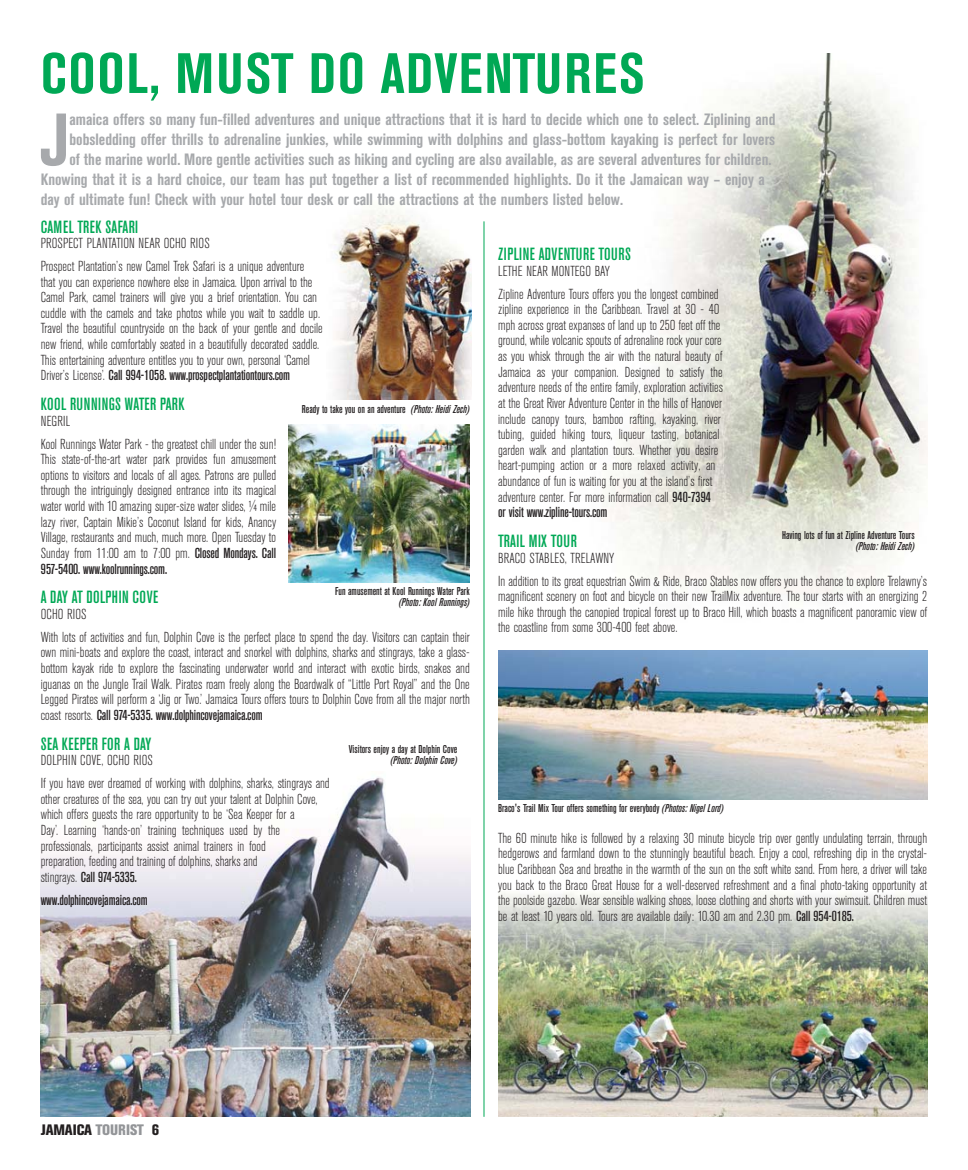
<style>
.page{position:relative;width:968px;height:1170px;background:#fff}
.page>*{position:absolute;margin:0;border:0;box-sizing:border-box;transform-origin:0 0}
.t1{font:700 condensed 72.75px "Akzidenz Grotesk BE";color:#a7a9ac}
.t2{font:700 condensed 56.25px "Akzidenz Grotesk BE";letter-spacing:.035em;color:#00a855}
.t3{font:500 condensed 17.5px "Akzidenz Grotesk BE";letter-spacing:.025em;color:#00a855}
.t4{font:700 condensed 16.25px "Akzidenz Grotesk BE";color:#a7a9ac}
.t5{font:800 condensed 15px "Akzidenz Grotesk BE";letter-spacing:-.005em;color:#231f20}
.t6{font:300 condensed 14.38px/15.6px "Akzidenz Grotesk BE";color:#231f20}
.t7{font:500 condensed 14.38px "Akzidenz Grotesk BE";letter-spacing:-.01em;color:#231f20}
.t8{font:500 condensed 11.25px "Akzidenz Grotesk BE";color:#231f20}
.t9{font:italic 500 condensed 11.25px "Akzidenz Grotesk BE";color:#231f20}
.s1{font-weight:500}
.s2{font-style:italic}
.s3{color:#939598}
</style>
<div class="page">
<img style="left:334px;top:209px;width:137px;height:191px">
<img style="left:41px;top:777px;width:429px;height:339px">
<img style="left:606px;top:53px;width:321px;height:546px">
<img style="left:498px;top:892px;width:429px;height:224px">
<hr style="left:483px;top:221px;width:1px;height:895px;background:#00a855">
<img style="left:498px;top:650px;width:429px;height:149px">
<img style="left:288px;top:424px;width:181px;height:158px">
<h2 class="t2" style="left:41px;top:53px;width:605px">COOL, MUST DO ADVENTURES</h2>
<h1 class="t1" style="left:41px;top:113px;width:30px">J</h1>
<p class="t4" style="left:69px;top:113px;width:707px">amaica offers so many fun-filled adventures and unique attractions that it is hard to decide which one to select. Ziplining and</p>
<p class="t4" style="left:69px;top:133px;width:707px">bobsledding offer thrills to adrenaline junkies, while swimming with dolphins and glass-bottom kayaking is perfect for lovers</p>
<p class="t4" style="left:69px;top:153px;width:703px">of the marine world. More gentle activities such as hiking and cycling are also available, as are several adventures for children.</p>
<p class="t4" style="left:41px;top:173px;width:725px">Knowing that it is a hard choice, our team has put together a list of recommended highlights. Do it the Jamaican way – enjoy a</p>
<p class="t4" style="left:41px;top:193px;width:583px">day of ultimate fun! Check with your hotel tour desk or call the attractions at the numbers listed below.</p>
<p class="t3" style="left:41px;top:220px;width:99px">CAMEL TREK SAFARI</p>
<p class="t6" style="left:41px;top:233px;width:265px;line-height:22.8px">PROSPECT PLANTATION NEAR OCHO RIOS<br>Prospect Plantation’s new Camel Trek Safari is a unique adventure</p>
<p class="t6" style="left:41px;top:275px;width:283px">that you can experience nowhere else in Jamaica. Upon arrival to the Camel Park, camel trainers will give you a brief orientation. You can cuddle with the camels and take photos while you wait to saddle up.<br>Travel the beautiful countryside on the back of your gentle and docile new friend, while comfortably seated in a beautifully decorated saddle.<br>This entertaining adventure entitles you to your own, personal ‘Camel Driver’s License’. <span class="s1">Call 994-1058. www.prospectplantationtours.com</span></p>
<p class="t3" style="left:41px;top:398px;width:145px">KOOL RUNNINGS WATER PARK</p>
<p class="t6" style="left:41px;top:410px;width:237px;line-height:22.8px">NEGRIL<br>Kool Runnings Water Park - the greatest chill under the sun!</p>
<p class="t6" style="left:41px;top:452px;width:237px;text-align:justify">This state-of-the-art water park provides fun amusement options to visitors and locals of all ages. Patrons are pulled through the intriguingly designed entrance into its magical water world with 10 amazing super-size water slides, ¼ mile lazy river, Captain Mikie’s Coconut Island for kids, Anancy Village, restaurants and much, much more. Open Tuesday to Sunday from 11:00 am to 7:00 pm. <span class="s1">Closed Mondays. Call 957-5400. www.koolrunnings.com.</span></p>
<p class="t3" style="left:41px;top:591px;width:119px">A DAY AT DOLPHIN COVE</p>
<p class="t6" style="left:41px;top:603px;width:430px;line-height:22.8px">OCHO RIOS<br>With lots of activities and fun, Dolphin Cove is the perfect place to spend the day. Visitors can captain their</p>
<p class="t6" style="left:41px;top:645px;width:430px;text-align:justify">own mini-boats and explore the coast, interact and snorkel with dolphins, sharks and stingrays, take a glass&shy;bottom kayak ride to explore the fascinating underwater world and interact with exotic birds, snakes and iguanas on the Jungle Trail Walk. Pirates roam freely along the Boardwalk of “Little Port Royal” and the One Legged Pirates will perform a ‘Jig or Two.’ Jamaica Tours offers tours to Dolphin Cove from all the major north coast resorts. <span class="s1">Call 974-5335. www.dolphincovejamaica.com</span></p>
<p class="t3" style="left:41px;top:737px;width:112px">SEA KEEPER FOR A DAY</p>
<p class="t6" style="left:41px;top:750px;width:290px;line-height:22.8px">DOLPHIN COVE, OCHO RIOS<br>If you have ever dreamed of working with dolphins, sharks, stingrays and</p>
<p class="t6" style="left:41px;top:792px;width:278px">other creatures of the sea, you can try out your talent at Dolphin Cove, which offers guests the rare opportunity to be ‘Sea Keeper for a<br>Day’. Learning ‘hands-on’ training techniques used by the professionals, participants assist animal trainers in food<br>preparation, feeding and training of dolphins, sharks and<br>stingrays. <span class="s1">Call 974-5335.</span></p>
<p class="t7" style="left:41px;top:894px;width:108px">www.dolphincovejamaica.com</p>
<p class="t8" style="left:302px;top:404px;width:169px">Ready to take you on an adventure <span class="s2">(Photo: Heidi Zech)</span></p>
<p class="t8" style="left:335px;top:586px;width:136px">Fun amusement at Kool Runnings Water Park</p>
<p class="t9" style="left:399px;top:598px;width:72px">(Photo: Kool Runnings)</p>
<p class="t8" style="left:349px;top:745px;width:110px">Visitors enjoy a day at Dolphin Cove</p>
<p class="t9" style="left:390px;top:756px;width:68px">(Photo: Dolphin Cove)</p>
<p class="t3" style="left:498px;top:248px;width:134px">ZIPLINE ADVENTURE TOURS</p>
<p class="t6" style="left:498px;top:260px;width:222px;line-height:22.8px">LETHE NEAR MONTEGO BAY<br>Zipline Adventure Tours offers you the longest combined</p>
<p class="t6" style="left:498px;top:302px;width:226px">zipline experience in the Caribbean. Travel at 30 - 40 mph across great expanses of land up to 250 feet off the ground, while volcanic spouts of adrenaline rock your core as you whisk through the air with the natural beauty of Jamaica as your companion. Designed to satisfy the adventure needs of the entire family, exploration activities at the Great River Adventure Center in the hills of Hanover include canopy tours, bamboo rafting, kayaking, river tubing, guided hiking tours, liqueur tasting, botanical garden walk and plantation tours. Whether you desire heart-pumping action or a more relaxed activity, an abundance of fun is waiting for you at the island’s first adventure center. For more information call <span class="s1">940-7394<br>or visit www.zipline-tours.com</span></p>
<p class="t3" style="left:498px;top:535px;width:80px">TRAIL MIX TOUR</p>
<p class="t6" style="left:498px;top:547px;width:430px;line-height:22.8px">BRACO STABLES, TRELAWNY<br>In addition to its great equestrian Swim &amp; Ride, Braco Stables now offers you the chance to explore Trelawny’s</p>
<p class="t6" style="left:498px;top:589px;width:430px;text-align:justify">magnificent scenery on foot and bicycle on their new TrailMix adventure. The tour starts with an energizing 2 mile hike through the canopied tropical forest up to Braco Hill, which boasts a magnificent panoramic view of the coastline from some 300-400 feet above.</p>
<p class="t8" style="left:781px;top:531px;width:134px">Having lots of fun at Zipline Adventure Tours</p>
<p class="t9" style="left:855px;top:542px;width:60px">(Photo: Heidi Zech)</p>
<p class="t8" style="left:498px;top:804px;width:227px">Braco's Trail Mix Tour offers something for everybody <span class="s2">(Photos: Nigel Lord)</span></p>
<p class="t6" style="left:498px;top:831px;width:430px;text-align:justify">The 60 minute hike is followed by a relaxing 30 minute bicycle trip over gently undulating terrain, through hedgerows and farmland down to the stunningly beautiful beach. Enjoy a cool, refreshing dip in the crystal&shy;blue Caribbean Sea and breathe in the warmth of the sun on the soft white sand. From here, a driver will take you back to the Braco Great House for a well-deserved refreshment and a final photo-taking opportunity at the poolside gazebo. Wear sensible walking shoes, loose clothing and shorts with your swimsuit. Children must be at least 10 years old. Tours are available daily: 10.30 am and 2.30 pm. <span class="s1">Call 954-0185.</span></p>
<p class="t5" style="left:41px;top:1123px;width:120px">JAMAICA <span class="s3">TOURIST</span> 6</p>
</div>
